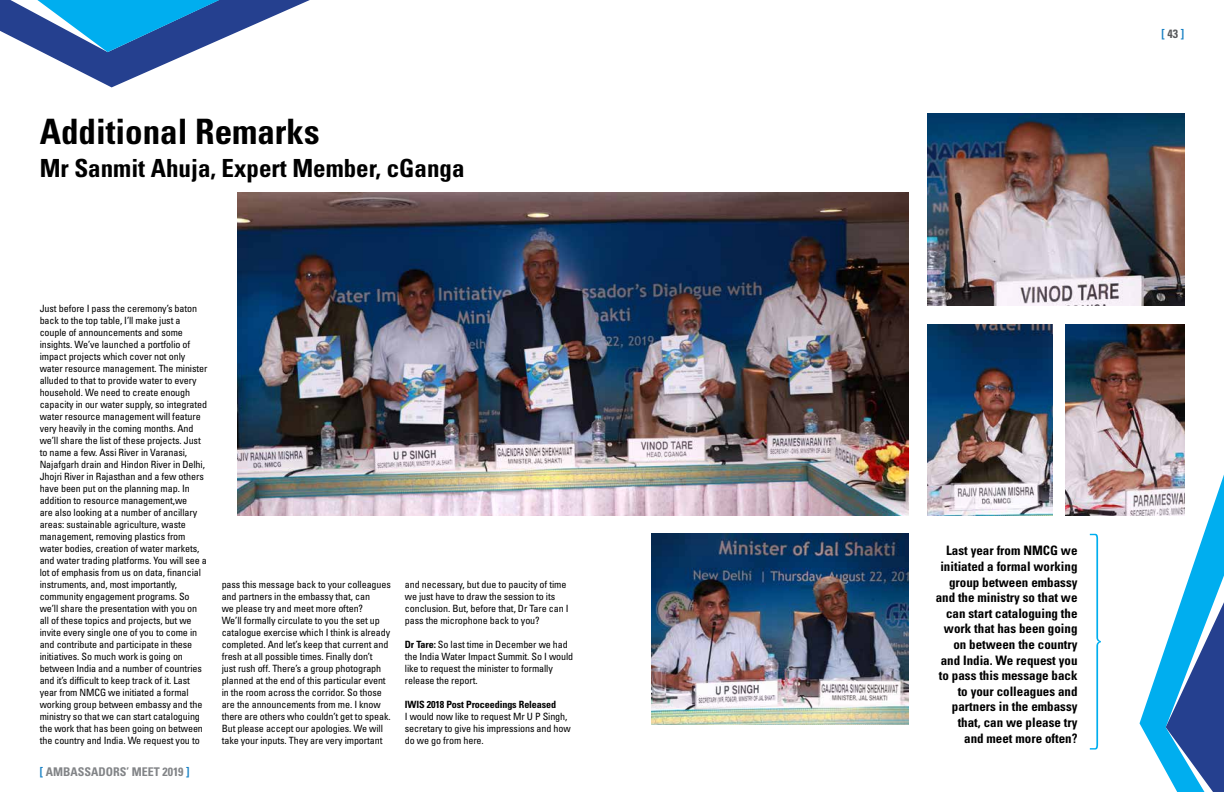
<style>
.page{position:relative;width:1224px;height:792px;background:#fff}
.page>*{position:absolute;margin:0;border:0;box-sizing:border-box;transform-origin:0 0}
.t1{font:700 condensed 35px "Univers LT Std";color:#000}
.t2{font:700 condensed 25px "Univers LT Std";color:#000}
.t3{font:700 condensed 13px/15.6px "Univers LT Std";color:#000;text-align:right}
.t4{font:700 condensed 12px "Univers LT Std";color:#828487}
.t5{font:700 condensed 12px "Univers LT Std";color:#157fc3}
.t6{font:condensed 10px/12px "Univers LT Std";letter-spacing:-.01em;color:#000}
.t7{font:700 condensed 10px "Univers LT Std";letter-spacing:-.01em;color:#000}
.s1{color:#157fc3}
.s2{font-weight:700}
.s3{color:#58595b}
</style>
<div class="page">
<svg style="left:0;top:0;width:310px;height:87px"></svg>
<svg style="left:1140px;top:342px;width:84px;height:450px"></svg>
<img style="left:238px;top:192px;width:670px;height:324px">
<img style="left:652px;top:534px;width:256px;height:191px">
<img style="left:1066px;top:325px;width:118px;height:191px">
<img style="left:928px;top:325px;width:124px;height:191px">
<img style="left:928px;top:114px;width:256px;height:191px">
<svg style="left:1090px;top:534px;width:11px;height:216px"></svg>
<h1 class="t1" style="left:40px;top:110px;width:281px">Additional Remarks</h1>
<h2 class="t2" style="left:40px;top:152px;width:426px">Mr Sanmit Ahuja, Expert Member, cGanga</h2>
<p class="t6" style="left:40px;top:302px;width:169px">Just before I pass the ceremony’s baton back to the top table, I’ll make just a couple of announcements and some insights. We’ve launched a portfolio of impact projects which cover not only water resource management. The minister alluded to that to provide water to every household. We need to create enough capacity in our water supply, so integrated water resource management will feature very heavily in the coming months. And we’ll share the list of these projects. Just to name a few. Assi River in Varanasi, Najafgarh drain and Hindon River in Delhi, Jhojri River in Rajasthan and a few others have been put on the planning map. In addition to resource management,we<br>are also looking at a number of ancillary areas: sustainable agriculture, waste management, removing plastics from water bodies, creation of water markets, and water trading platforms. You will see a lot of emphasis from us on data, financial instruments, and, most importantly, community engagement programs. So we’ll share the presentation with you on all of these topics and projects, but we invite every single one of you to come in and contribute and participate in these initiatives. So much work is going on between India and a number of countries and it’s difficult to keep track of it. Last year from NMCG we initiated a formal working group between embassy and the ministry so that we can start cataloguing the work that has been going on between the country and India. We request you to</p>
<p class="t4" style="left:40px;top:764px;width:151px"><span class="s1">[</span> AMBASSADORS’ MEET 2019 <span class="s1">]</span></p>
<p class="t6" style="left:222px;top:578px;width:171px">pass this message back to your colleagues and partners in the embassy that, can<br>we please try and meet more often?<br>We’ll formally circulate to you the set up catalogue exercise which I think is already completed. And let’s keep that current and fresh at all possible times. Finally don’t<br>just rush off. There’s a group photograph planned at the end of this particular event in the room across the corridor. So those are the announcements from me. I know there are others who couldn’t get to speak.<br>But please accept our apologies. We will take your inputs. They are very important</p>
<p class="t6" style="left:405px;top:578px;width:165px">and necessary, but due to paucity of time we just have to draw the session to its conclusion. But, before that, D r Tare can I pass the microphone back to you?</p>
<p class="t6" style="left:405px;top:638px;width:170px"><span class="s2">Dr Tare:</span> So last time in December we had the India Water Impact Summit. So I would like to request the minister to formally release the report.</p>
<p class="t7" style="left:405px;top:698px;width:153px">IWIS 2018 Post Proceedings Released</p>
<p class="t6" style="left:405px;top:710px;width:167px">I would now like to request Mr U P Singh, secretary to give his impressions and how do we go from here.</p>
<p class="t5" style="left:1162px;top:26px;width:24px">[<span class="s3">43</span>]</p>
<p class="t3" style="left:936px;top:543px;width:143px">Last year from NMCG we initiated a formal working group between embassy and the ministry so that we can start cataloguing the work that has been going on between the country and India. We request you to pass this message back to your colleagues and partners in the embassy that, can we please try and meet more often?</p>
</div>
